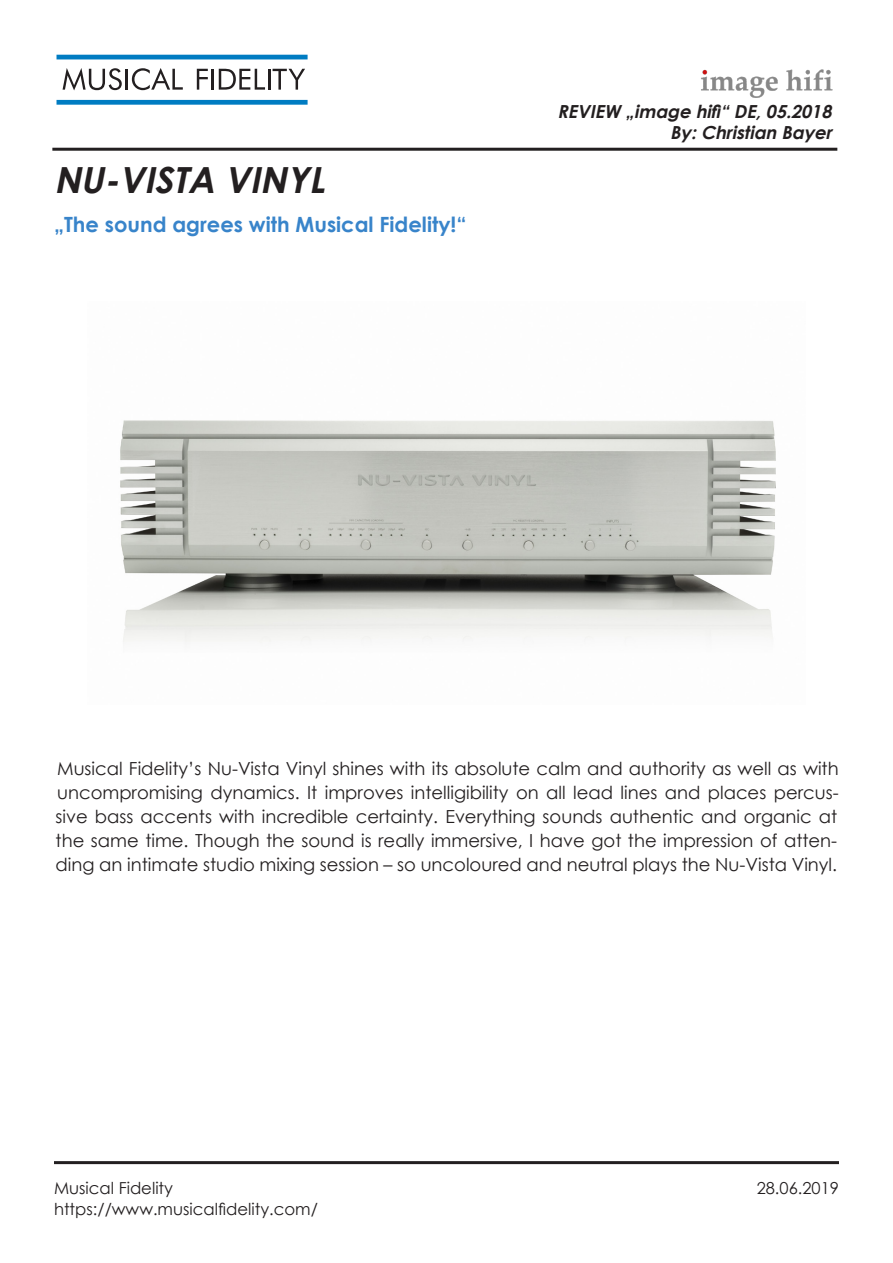
<style>
.page{position:relative;width:893px;height:1263px;background:#fff}
.page>*{position:absolute;margin:0;border:0;box-sizing:border-box;transform-origin:0 0}
.t1{font:italic 700 36px "Century Gothic";color:#231f20}
.t2{font:700 21px "Century Gothic";color:#3884ca}
.t3{font:18px/24px "Century Gothic";color:#231f20;text-align:justify}
.t4{font:italic 700 18px/21.6px "Century Gothic";color:#231f20;text-align:right}
.t5{font:16.5px "Century Gothic";color:#231f20}
</style>
<div class="page">
<svg style="left:63px;top:68px;width:59px;height:22px"></svg>
<hr style="left:125px;top:69px;width:3px;height:21px;background:#231f20">
<svg style="left:132px;top:68px;width:51px;height:22px"></svg>
<svg style="left:197px;top:69px;width:11px;height:21px"></svg>
<hr style="left:212px;top:69px;width:2px;height:21px;background:#231f20">
<svg style="left:219px;top:69px;width:46px;height:21px"></svg>
<hr style="left:268px;top:69px;width:2px;height:21px;background:#231f20">
<svg style="left:273px;top:69px;width:32px;height:21px"></svg>
<svg style="left:57px;top:55px;width:251px;height:4px"></svg>
<svg style="left:57px;top:100px;width:251px;height:5px"></svg>
<hr style="left:52px;top:148px;width:785px;height:3px;background:#231f20">
<hr style="left:54px;top:1161px;width:785px;height:3px;background:#231f20">
<img style="left:120px;top:420px;width:656px;height:223px">
<img style="left:701px;top:69px;width:132px;height:29px">
<h1 class="t1" style="left:54px;top:152px;width:282px">NU-VISTA VINYL</h1>
<p class="t2" style="left:54px;top:209px;width:414px">„The sound agrees with Musical Fidelity!“</p>
<p class="t4" style="left:557px;top:99px;width:280px">REVIEW „image hifi“DE,05.2018<br>By:Christian Bayer</p>
<p class="t3" style="left:56px;top:756px;width:784px">Musical Fidelity’s Nu-Vista Vinyl shines with its absolute calm and authority as well as with uncompromising dynamics. It improves intelligibility on all lead lines and places percus&shy;sive bass accents with incredible certainty. Everything sounds authentic and organic at the same time. Though the sound is really immersive, I have got the impression of atten&shy;ding an intimate studio mixing session – so uncoloured and neutral plays the Nu-Vista Vinyl.</p>
<p class="t5" style="left:54px;top:1176px;width:121px">Musical Fidelity</p>
<p class="t5" style="left:757px;top:1176px;width:84px">28.06.2019</p>
<p class="t5" style="left:54px;top:1197px;width:265px">https://www.musicalfidelity.com/</p>
</div>
